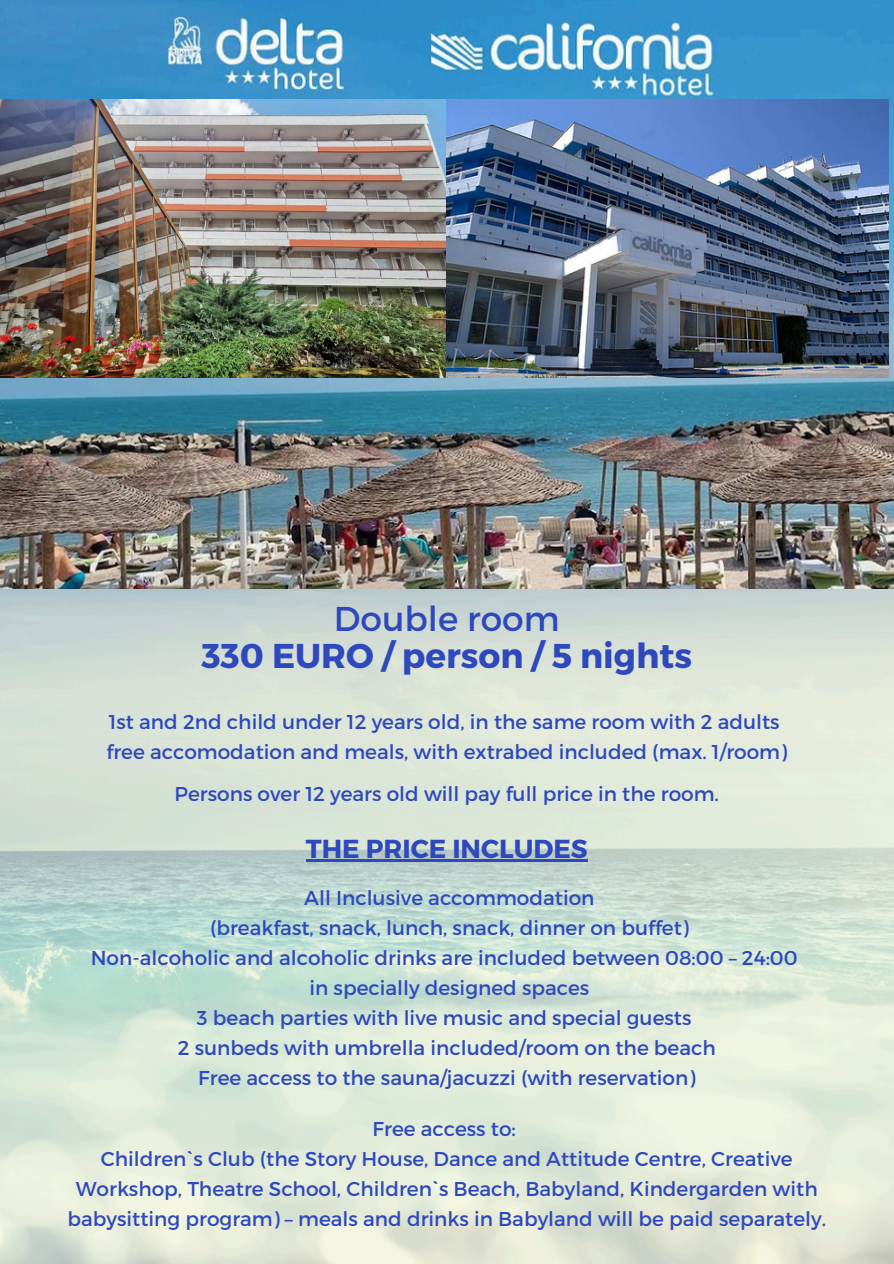
<style>
.page{position:relative;width:894px;height:1264px;background:#fff}
.page>*{position:absolute;margin:0;border:0;box-sizing:border-box;transform-origin:0 0}
.t1{font:700 34.35px/36px "Montserrat";color:#2e49bb;text-align:center}
.t2{font:700 25.95px "Montserrat";color:#2e49bb}
.t3{font:19.95px/30.2px "Montserrat";color:#2e49bb;text-align:center}
.s1{font-weight:400}
</style>
<div class="page">
<img style="left:0;top:589px;width:893px;height:674px">
<img style="left:0;top:0;width:893px;height:589px">
<img style="left:0;top:100px;width:888px;height:277px">
<hr style="left:306px;top:859px;width:281px;height:2px;background:#2e49bb">
<p class="t1" style="left:201px;top:599px;width:492px"><span class="s1">Double room<br></span>330 EURO / person / 5 nights</p>
<p class="t3" style="left:109px;top:705px;width:672px">1st and 2nd child under 12 years old, in the same room with 2 adults</p>
<p class="t3" style="left:106px;top:735px;width:681px">free accomodation and meals, with extrabed included (max. 1/room)</p>
<h1 class="t3" style="left:174px;top:777px;width:545px">Persons over 12 years old will pay full price in the room.</h1>
<p class="t2" style="left:306px;top:832px;width:283px">THE PRICE INCLUDES</p>
<p class="t3" style="left:304px;top:881px;width:291px">All Inclusive accommodation</p>
<p class="t3" style="left:210px;top:911px;width:480px">(breakfast, snack, lunch, snack, dinner on buffet)</p>
<h2 class="t3" style="left:91px;top:941px;width:708px">Non-alcoholic and alcoholic drinks are included between 08:00 – 24:00</h2>
<p class="t3" style="left:309px;top:971px;width:281px">in specially designed spaces</p>
<p class="t3" style="left:197px;top:1001px;width:496px">3 beach parties with live music and special guests</p>
<p class="t3" style="left:178px;top:1031px;width:539px">2 sunbeds with umbrella included/room on the beach</p>
<p class="t3" style="left:198px;top:1061px;width:498px">Free access to the sauna/jacuzzi (with reservation)</p>
<p class="t3" style="left:372px;top:1112px;width:145px">Free access to:</p>
<p class="t3" style="left:67px;top:1142px;width:759px">Children`s Club (the Story House, Dance and Attitude Centre, Creative<br>Workshop, Theatre School, Children`s Beach, Babyland, Kindergarden with babysitting program) – meals and drinks in Babyland will be paid separately.</p>
</div>
